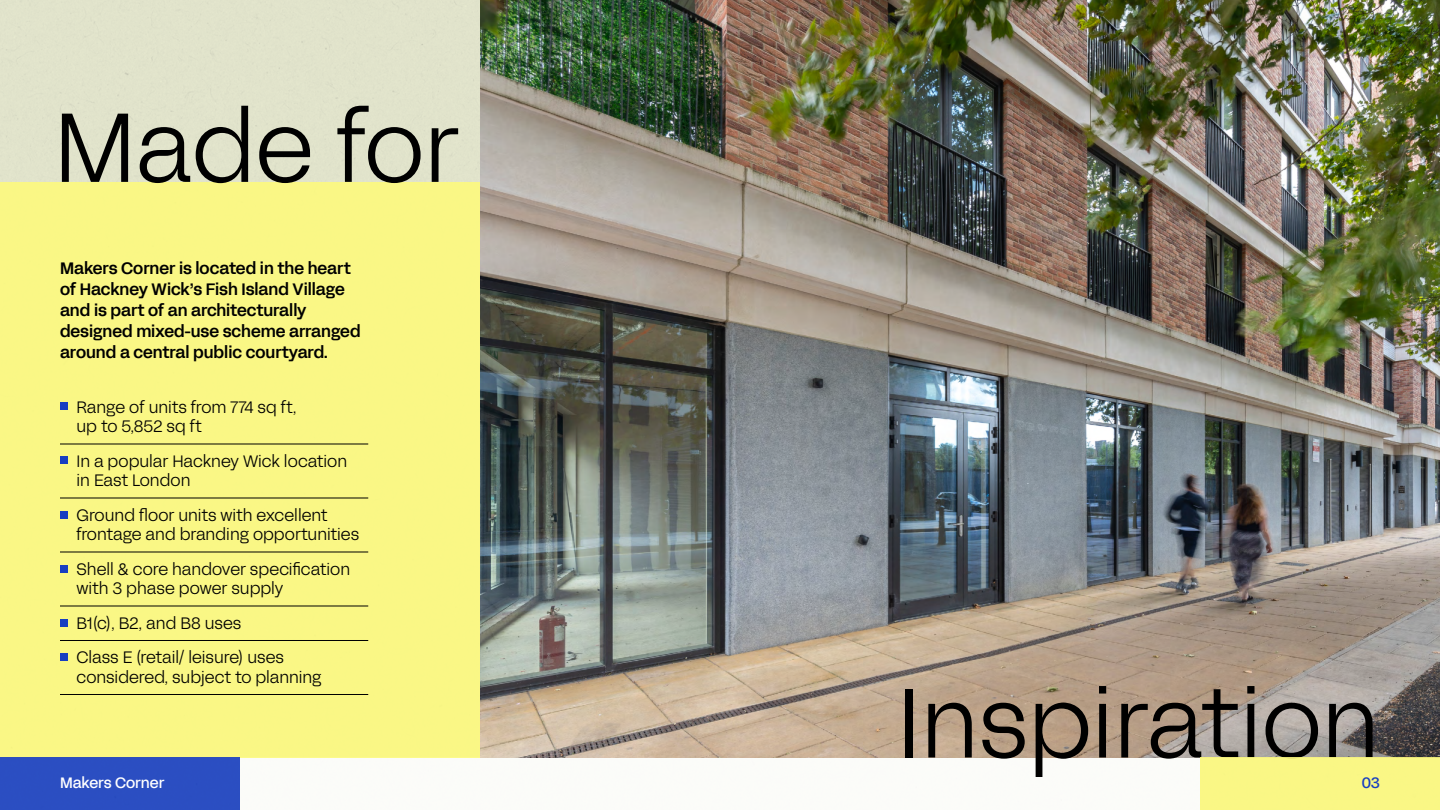
<style>
.page{position:relative;width:1440px;height:810px;background:#fff}
.page>*{position:absolute;margin:0;border:0;box-sizing:border-box;transform-origin:0 0}
.t1{font:300 97.5px "FFF Acid Grotesk";color:#000}
.t2{font:300 16.5px/19.5px "FFF Acid Grotesk";color:#000}
.t3{font:500 16.5px/21px "FFF Acid Grotesk";color:#000}
.t4{font:15px "FFF Acid Grotesk Regular TRIAL";color:#fff}
.t5{font:15px "FFF Acid Grotesk Regular TRIAL";color:#173ec1}
</style>
<div class="page">
<div style="left:0;top:182px;width:480px;height:576px;background:#faf785"></div>
<img style="left:480px;top:0;width:960px;height:758px">
<hr style="left:60px;top:444px;width:308px;height:1px;background:#000">
<hr style="left:60px;top:498px;width:308px;height:1px;background:#000">
<hr style="left:60px;top:552px;width:308px;height:1px;background:#000">
<hr style="left:60px;top:606px;width:308px;height:1px;background:#000">
<hr style="left:60px;top:640px;width:308px;height:1px;background:#000">
<hr style="left:60px;top:694px;width:308px;height:1px;background:#000">
<div style="left:60px;top:402px;width:8px;height:8px;background:#173ec1"></div>
<div style="left:60px;top:457px;width:8px;height:7px;background:#173ec1"></div>
<div style="left:60px;top:511px;width:8px;height:7px;background:#173ec1"></div>
<div style="left:60px;top:565px;width:8px;height:8px;background:#173ec1"></div>
<div style="left:60px;top:619px;width:8px;height:8px;background:#173ec1"></div>
<div style="left:60px;top:654px;width:8px;height:7px;background:#173ec1"></div>
<div style="left:0;top:758px;width:240px;height:52px;background:#2b4ec2"></div>
<div style="left:1200px;top:758px;width:240px;height:52px;background:#faf785"></div>
<h1 class="t1" style="left:54px;top:84px;width:407px">Made for</h1>
<p class="t3" style="left:60px;top:258px;width:302px">Makers Corner is located in the heart of Hackney Wick’s Fish Island Village and is part of an architecturally designed mixed-use scheme arranged around a central public courtyard.</p>
<p class="t2" style="left:76px;top:397px;width:222px">Range of units from 774 sq ft, up to 5,852 sq ft</p>
<p class="t2" style="left:76px;top:451px;width:272px">In a popular Hackney Wick location in East London</p>
<p class="t2" style="left:76px;top:505px;width:284px">Ground floor units with excellent frontage and branding opportunities</p>
<p class="t2" style="left:76px;top:559px;width:275px">Shell &amp; core handover specification with 3 phase power supply</p>
<p class="t2" style="left:76px;top:605px;width:209px;line-height:34.5px">B1(c), B2, and B8 uses<br>Class E (retail/ leisure) uses</p>
<p class="t2" style="left:76px;top:667px;width:247px">considered, subject to planning</p>
<h1 class="t1" style="left:898px;top:660px;width:483px">Inspiration</h1>
<p class="t4" style="left:60px;top:771px;width:106px">Makers Corner</p>
<p class="t5" style="left:1362px;top:771px;width:20px">03</p>
</div>
